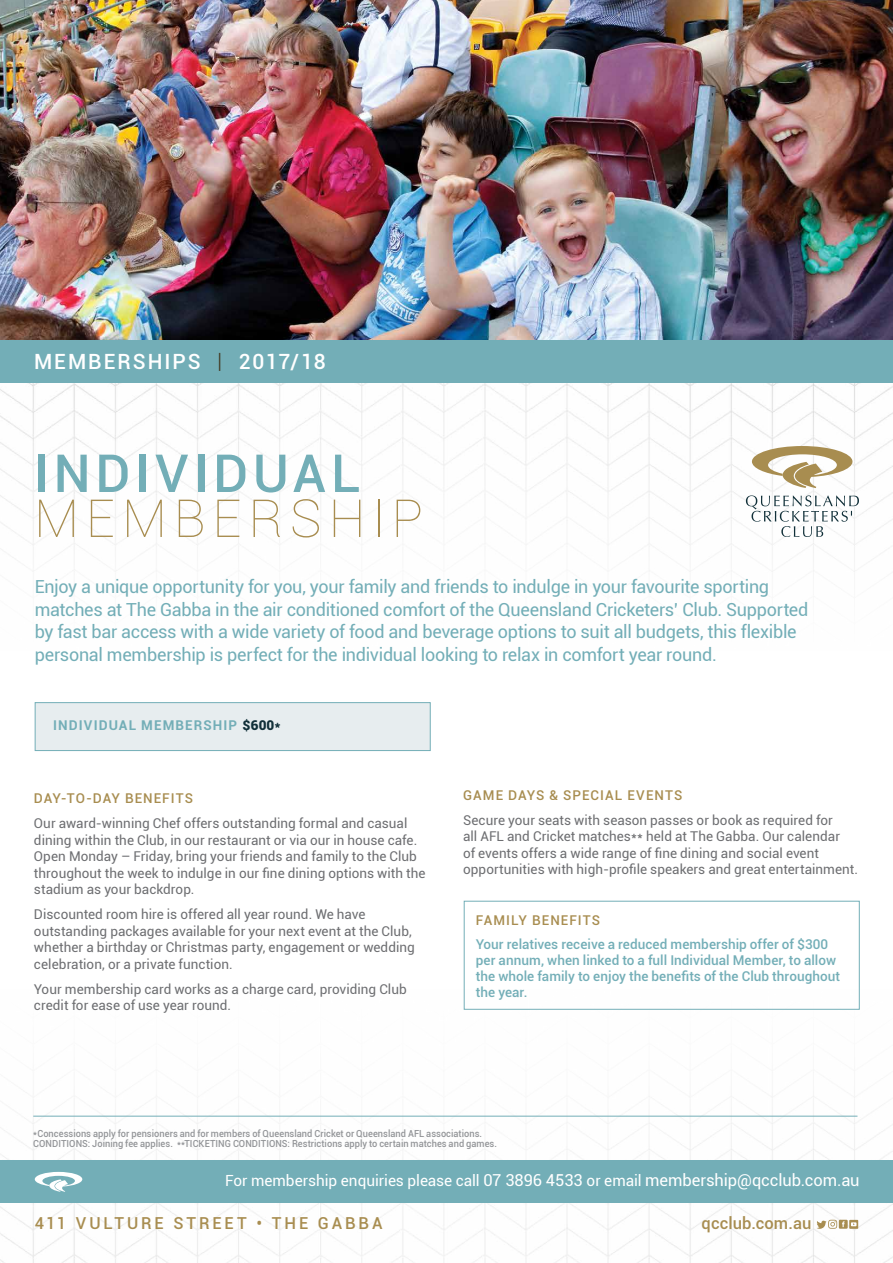
<style>
.page{position:relative;width:893px;height:1263px;background:#fff}
.page>*{position:absolute;margin:0;border:0;box-sizing:border-box;transform-origin:0 0}
.t1{font:500 52.5px "Roboto";letter-spacing:.09em;color:#73aeb7}
.t2{font:100 52.5px "Roboto";letter-spacing:.13em;color:#a88d50}
.t3{font:500 21px "Roboto";letter-spacing:.095em;color:#fff}
.t4{font:18px/22.5px "Roboto";letter-spacing:-.015em;color:#73aeb7}
.t5{font:500 16.5px "Roboto";letter-spacing:.17em;color:#a88d50}
.t6{font:500 16.5px "Roboto";letter-spacing:.005em;color:#a88d50}
.t7{font:15.3px "Roboto";letter-spacing:-.005em;color:#fff}
.t8{font:13.5px/16.5px "Roboto";color:#6d6e71}
.t9{font:500 13.5px/16px "Roboto";letter-spacing:.005em;color:#73aeb7}
.t10{font:500 13.5px "Roboto";letter-spacing:.075em;color:#a88d50}
.t11{font:700 13.5px "Roboto";letter-spacing:.08em;color:#73aeb7}
.t12{font:500 9.75px/10.5px "Roboto";letter-spacing:.005em;color:#939598;scale:.95 1}
.s1{font-weight:300;color:#413921}
.s2{font-weight:900;color:#113039}
.s3{font-size:16.5px}
</style>
<div class="page">
<img style="left:0;top:0;width:893px;height:340px">
<img style="left:0;top:900px;width:893px;height:363px">
<svg style="left:746px;top:495px;width:113px;height:42px"></svg>
<svg style="left:752px;top:446px;width:100px;height:42px"></svg>
<div style="left:0;top:340px;width:893px;height:43px;background:#73aeb7"></div>
<div style="left:0;top:1160px;width:893px;height:42px;background:#73aeb7"></div>
<div style="left:35px;top:702px;width:396px;height:49px;background:#e7edef;border:1px solid #73aeb7"></div>
<div style="left:839px;top:1220px;width:9px;height:9px;background:#a88d50"></div>
<svg style="left:849px;top:1220px;width:9px;height:9px"></svg>
<svg style="left:851px;top:1222px;width:5px;height:4px"></svg>
<svg style="left:816px;top:1220px;width:29px;height:9px"></svg>
<svg style="left:35px;top:1172px;width:47px;height:20px"></svg>
<hr style="left:33px;top:1116px;width:824px;height:1px;background:#73aeb7">
<div style="left:464px;top:901px;width:396px;height:109px;border:1px solid #73aeb7"></div>
<h2 class="t3" style="left:34px;top:347px;width:293px">MEMBERSHIPS <span class="s1">|</span> 2017/18</h2>
<h1 class="t1" style="left:34px;top:436px;width:328px">INDIVIDUAL</h1>
<h1 class="t2" style="left:34px;top:482px;width:391px">MEMBERSHIP</h1>
<p class="t4" style="left:35px;top:575px;width:775px">Enjoy a unique opportunity for you, your family and friends to indulge in your favourite sporting matches at The Gabba in the air conditioned comfort of the Queensland Cricketers’ Club. Supported by fast bar access with a wide variety of food and beverage options to suit all budgets, this flexible personal membership is perfect for the individual looking to relax in comfort year round.</p>
<p class="t11" style="left:53px;top:716px;width:229px">INDIVIDUAL MEMBERSHIP <span class="s2">$600*</span></p>
<p class="t10" style="left:34px;top:789px;width:161px">DAY-TO-DAY BENEFITS</p>
<p class="t8" style="left:34px;top:815px;width:393px">Our award-winning Chef offers outstanding formal and casual dining within the Club, in our restaurant or via our in house cafe.<br>Open Monday – Friday, bring your friends and family to the Club throughout the week to indulge in our fine dining options with the stadium as your backdrop.</p>
<p class="t8" style="left:34px;top:906px;width:382px">Discounted room hire is offered all year round. We have outstanding packages available for your next event at the Club, whether a birthday or Christmas party, engagement or wedding celebration, or a private function.</p>
<p class="t8" style="left:34px;top:980px;width:374px">Your membership card works as a charge card, providing Club credit for ease of use year round.</p>
<p class="t10" style="left:463px;top:785px;width:221px">GAME DAYS &amp; SPECIAL EVENTS</p>
<p class="t8" style="left:463px;top:811px;width:397px">Secure your seats with season passes or book as required for<br>all AFL and Cricket matches** held at The Gabba. Our calendar<br>of events offers a wide range of fine dining and social event opportunities with high-profile speakers and great entertainment.</p>
<p class="t10" style="left:476px;top:910px;width:126px">FAMILY BENEFITS</p>
<p class="t9" style="left:476px;top:936px;width:366px">Your relatives receive a reduced membership offer of $300 per annum, when linked to a full Individual Member, to allow the whole family to enjoy the benefits of the Club throughout the year.</p>
<p class="t12" style="left:33px;top:1128px;width:490px">*Concessions apply for pensioners and for members of Queensland Cricket or Queensland AFL associations.<br>CONDITIONS: Joining fee applies. **TICKETING CONDITIONS: Restrictions apply to certain matches and games.</p>
<p class="t7" style="left:225px;top:1169px;width:636px">For membership enquiries please call <span class="s3">07 3896 4533</span> or email <span class="s3">membership@qcclub.com.au</span></p>
<p class="t5" style="left:35px;top:1211px;width:349px">411 VULTURE STREET • THE GABBA</p>
<p class="t6" style="left:702px;top:1211px;width:111px">qcclub.com.au</p>
</div>
